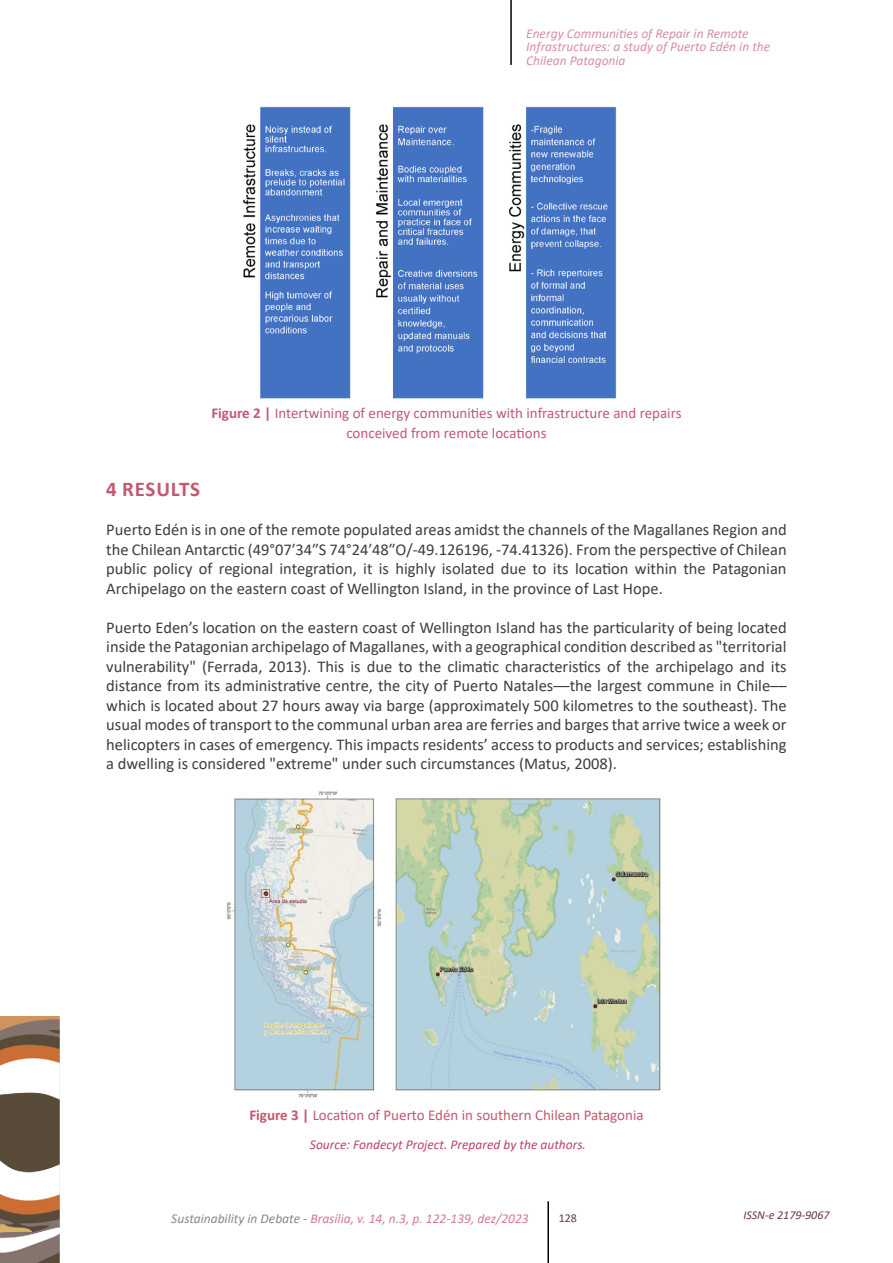
<style>
.page{position:relative;width:893px;height:1263px;background:#fff}
.page>*{position:absolute;margin:0;border:0;box-sizing:border-box;transform-origin:0 0}
.t1{font:700 21px "Calibri";letter-spacing:.035em;color:#c55770}
.t2{font:16.5px/19.5px "Calibri";color:#3e3d40;text-align:justify}
.t3{font:15px/19.5px "Calibri";color:#c55770;text-align:center}
.t4{font:italic 13.5px/13.5px "Calibri";color:#d88fa0}
.t5{font:italic 13.5px "Calibri";color:#d27c90}
.t6{font:italic 13.5px "Calibri";color:#bf4460}
.t7{font:italic 12px "Calibri";color:#6a354c}
.t8{font:12px "Calibri";color:#6a354c}
.s1{font-weight:700}
.s2{color:#87888a}
</style>
<div class="page">
<img style="left:0;top:1016px;width:60px;height:247px">
<hr style="left:510px;top:0;width:2px;height:65px;background:#000">
<hr style="left:547px;top:1201px;width:2px;height:62px;background:#000">
<img style="left:243px;top:106px;width:374px;height:293px">
<img style="left:226px;top:791px;width:435px;height:307px">
<p class="t4" style="left:526px;top:26px;width:246px">Energy Communities of Repair in Remote<br>Infrastructures: a study of Puerto Edén in the<br>Chilean Patagonia</p>
<p class="t3" style="left:211px;top:403px;width:472px"><span class="s1">Figure 2 |</span> Intertwining of energy communities with infrastructure and repairs conceived from remote locations</p>
<p class="t1" style="left:106px;top:474px;width:95px">4 RESULTS</p>
<p class="t2" style="left:106px;top:520px;width:682px">Puerto Edén is in one of the remote populated areas amidst the channels of the Magallanes Region and the Chilean Antarctic (49°07′34″S 74°24′48″O/-49.126196, -74.41326). From the perspective of Chilean public policy of regional integration, it is highly isolated due to its location within the Patagonian Archipelago on the eastern coast of Wellington Island, in the province of Last Hope.</p>
<p class="t2" style="left:106px;top:617px;width:682px">Puerto Eden’s location on the eastern coast of Wellington Island has the particularity of being located inside the Patagonian archipelago of Magallanes, with a geographical condition described as "territorial vulnerability" (Ferrada, 2013). This is due to the climatic characteristics of the archipelago and its distance from its administrative centre, the city of Puerto Natales––the largest commune in Chile–– which is located about 27 hours away via barge (approximately 500 kilometres to the southeast). The usual modes of transport to the communal urban area are ferries and barges that arrive twice a week or helicopters in cases of emergency. This impacts residents’ access to products and services; establishing a dwelling is considered "extreme" under such circumstances (Matus, 2008).</p>
<p class="t3" style="left:249px;top:1105px;width:396px"><span class="s1">Figure 3 |</span> Location of Puerto Edén in southern Chilean Patagonia</p>
<p class="t6" style="left:310px;top:1135px;width:278px">Source: Fondecyt Project. Prepared by the authors.</p>
<p class="t5" style="left:171px;top:1209px;width:359px"><span class="s2">Sustainability in Debate -</span> Brasília, v. 14, n.3, p. 122-139, dez/2023</p>
<p class="t8" style="left:559px;top:1209px;width:20px">128</p>
<p class="t7" style="left:743px;top:1206px;width:88px">ISSN-e 2179-9067</p>
</div>
